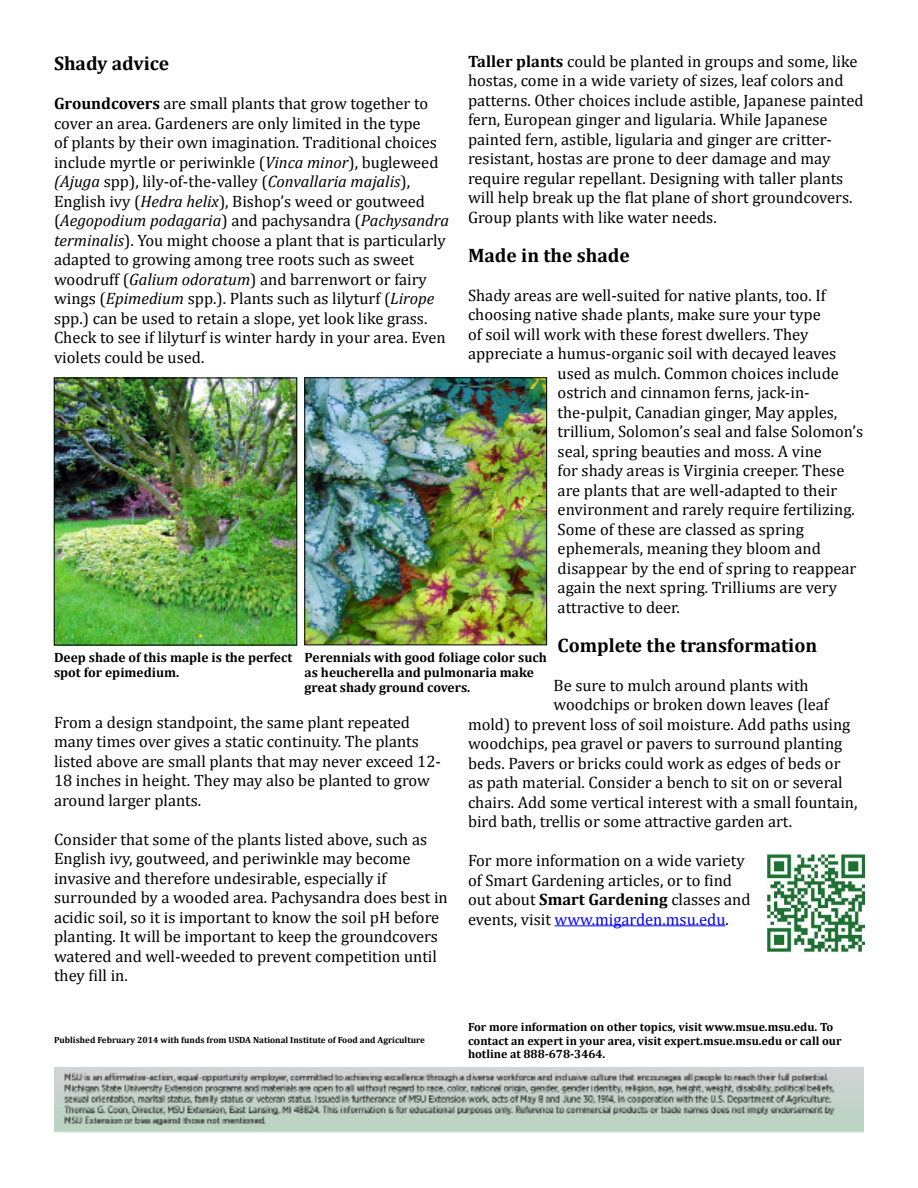
<style>
.page{position:relative;width:918px;height:1188px;background:#fff}
.page>*{position:absolute;margin:0;border:0;box-sizing:border-box;transform-origin:0 0}
.Header_3{font:700 19.5px "Cambria";color:#000}
.Text-regular{font:16.5px/19.5px "Cambria";color:#000}
.Photo_caption{font:700 13.5px/15px "Cambria";color:#000}
.Text-regular-2{font:700 12px/13.5px "Cambria";color:#000}
.Text-regular-3{font:700 9px "Cambria";color:#000}
.s1{font-weight:700}
.s2{color:#00f}
.s3{font-style:italic}
</style>
<div class="page">
<img style="left:55px;top:1067px;width:809px;height:66px">
<img style="left:767px;top:854px;width:98px;height:99px">
<hr style="left:555px;top:925px;width:171px;height:1px;background:#00f">
<img style="left:56px;top:380px;width:239px;height:263px">
<div style="left:54px;top:378px;width:243px;height:267px;border:1px solid #000"></div>
<img style="left:307px;top:380px;width:238px;height:263px">
<div style="left:305px;top:378px;width:242px;height:267px;border:1px solid #000"></div>
<p class="Text-regular" style="left:468px;top:51px;width:397px"><span class="s1">Taller plants</span> could be planted in groups and some, like hostas, come in a wide variety of sizes, leaf colors and patterns. Other choices include astible, Japanese painted fern, European ginger and ligularia. While Japanese painted fern, astible, ligularia and ginger are critter&shy;resistant, hostas are prone to deer damage and may require regular repellant. Designing with taller plants will help break up the flat plane of short groundcovers.<br>Group plants with like water needs.</p>
<p class="Header_3" style="left:468px;top:241px;width:163px">Made in the shade</p>
<p class="Text-regular" style="left:468px;top:285px;width:359px">Shady areas are well-suited for native plants, too. If</p>
<p class="Text-regular" style="left:468px;top:305px;width:354px">choosing native shade plants, make sure your type</p>
<p class="Text-regular" style="left:468px;top:324px;width:342px">of soil will work with these forest dwellers. They</p>
<p class="Text-regular" style="left:468px;top:344px;width:370px">appreciate a humus-organic soil with decayed leaves</p>
<p class="Text-regular" style="left:558px;top:363px;width:283px">used as mulch. Common choices include</p>
<p class="Text-regular" style="left:558px;top:383px;width:254px">ostrich and cinnamon ferns, jack-in-</p>
<p class="Text-regular" style="left:558px;top:402px;width:281px">the-pulpit, Canadian ginger, May apples,</p>
<p class="Text-regular" style="left:558px;top:422px;width:307px">trillium, Solomon’s seal and false Solomon’s</p>
<p class="Text-regular" style="left:558px;top:441px;width:266px">seal, spring beauties and moss. A vine</p>
<p class="Text-regular" style="left:558px;top:461px;width:288px">for shady areas is Virginia creeper. These</p>
<p class="Text-regular" style="left:558px;top:480px;width:281px">are plants that are well-adapted to their</p>
<p class="Text-regular" style="left:558px;top:500px;width:299px">environment and rarely require fertilizing.</p>
<p class="Text-regular" style="left:558px;top:519px;width:248px">Some of these are classed as spring</p>
<p class="Text-regular" style="left:558px;top:539px;width:265px">ephemerals, meaning they bloom and</p>
<p class="Text-regular" style="left:558px;top:558px;width:300px">disappear by the end of spring to reappear</p>
<p class="Text-regular" style="left:558px;top:578px;width:281px">again the next spring. Trilliums are very</p>
<p class="Text-regular" style="left:558px;top:597px;width:124px">attractive to deer.</p>
<p class="Header_3" style="left:558px;top:631px;width:261px">Complete the transformation</p>
<p class="Text-regular" style="left:554px;top:675px;width:257px">Be sure to mulch around plants with</p>
<p class="Text-regular" style="left:554px;top:695px;width:277px">woodchips or broken down leaves (leaf</p>
<p class="Text-regular" style="left:468px;top:714px;width:384px">mold) to prevent loss of soil moisture. Add paths using</p>
<p class="Text-regular" style="left:468px;top:734px;width:376px">woodchips, pea gravel or pavers to surround planting</p>
<p class="Text-regular" style="left:468px;top:753px;width:374px">beds. Pavers or bricks could work as edges of beds or</p>
<p class="Text-regular" style="left:468px;top:773px;width:376px">as path material. Consider a bench to sit on or several</p>
<p class="Text-regular" style="left:468px;top:792px;width:391px">chairs. Add some vertical interest with a small fountain,</p>
<p class="Text-regular" style="left:468px;top:812px;width:326px">bird bath, trellis or some attractive garden art.</p>
<p class="Text-regular" style="left:468px;top:851px;width:284px">For more information on a wide variety of Smart Gardening articles, or to find out about <span class="s1">Smart Gardening</span> classes and events, visit <span class="s2">www.migarden.msu.edu</span>.</p>
<p class="Header_3" style="left:54px;top:50px;width:117px">Shady advice</p>
<p class="Text-regular" style="left:54px;top:94px;width:397px"><span class="s1">Groundcovers</span> are small plants that grow together to cover an area. Gardeners are only limited in the type<br>of plants by their own imagination. Traditional choices include myrtle or periwinkle (<span class="s3">Vinca minor</span>), bugleweed <span class="s3">(Ajuga</span> spp), lily-of-the-valley (<span class="s3">Convallaria majalis</span>), English ivy (<span class="s3">Hedra helix</span>), Bishop’s weed or goutweed (<span class="s3">Aegopodium podagaria</span>) and pachysandra (<span class="s3">Pachysandra terminalis</span>). You might choose a plant that is particularly adapted to growing among tree roots such as sweet woodruff (<span class="s3">Galium odoratum</span>) and barrenwort or fairy wings (<span class="s3">Epimedium</span> spp.). Plants such as lilyturf (<span class="s3">Lirope </span>spp.) can be used to retain a slope, yet look like grass.<br>Check to see if lilyturf is winter hardy in your area. Even violets could be used.</p>
<p class="Photo_caption" style="left:54px;top:650px;width:240px">Deep shade of this maple is the perfect spot for epimedium.</p>
<p class="Text-regular" style="left:54px;top:712px;width:389px">From a design standpoint, the same plant repeated many times over gives a static continuity. The plants listed above are small plants that may never exceed 12- 18 inches in height. They may also be planted to grow around larger plants.</p>
<p class="Text-regular" style="left:54px;top:829px;width:395px">Consider that some of the plants listed above, such as English ivy, goutweed, and periwinkle may become invasive and therefore undesirable, especially if surrounded by a wooded area. Pachysandra does best in acidic soil, so it is important to know the soil pH before planting. It will be important to keep the groundcovers watered and well-weeded to prevent competition until they fill in.</p>
<p class="Photo_caption" style="left:305px;top:650px;width:244px">Perennials with good foliage color such as heucherella and pulmonaria make great shady ground covers.</p>
<p class="Text-regular-3" style="left:54px;top:1034px;width:372px">Published February 2014 with funds from USDA National Institute of Food and Agriculture</p>
<p class="Text-regular-2" style="left:468px;top:1020px;width:375px">For more information on other topics, visit www.msue.msu.edu. To contact an expert in your area, visit expert.msue.msu.edu or call our hotline at 888-678-3464.</p>
</div>
